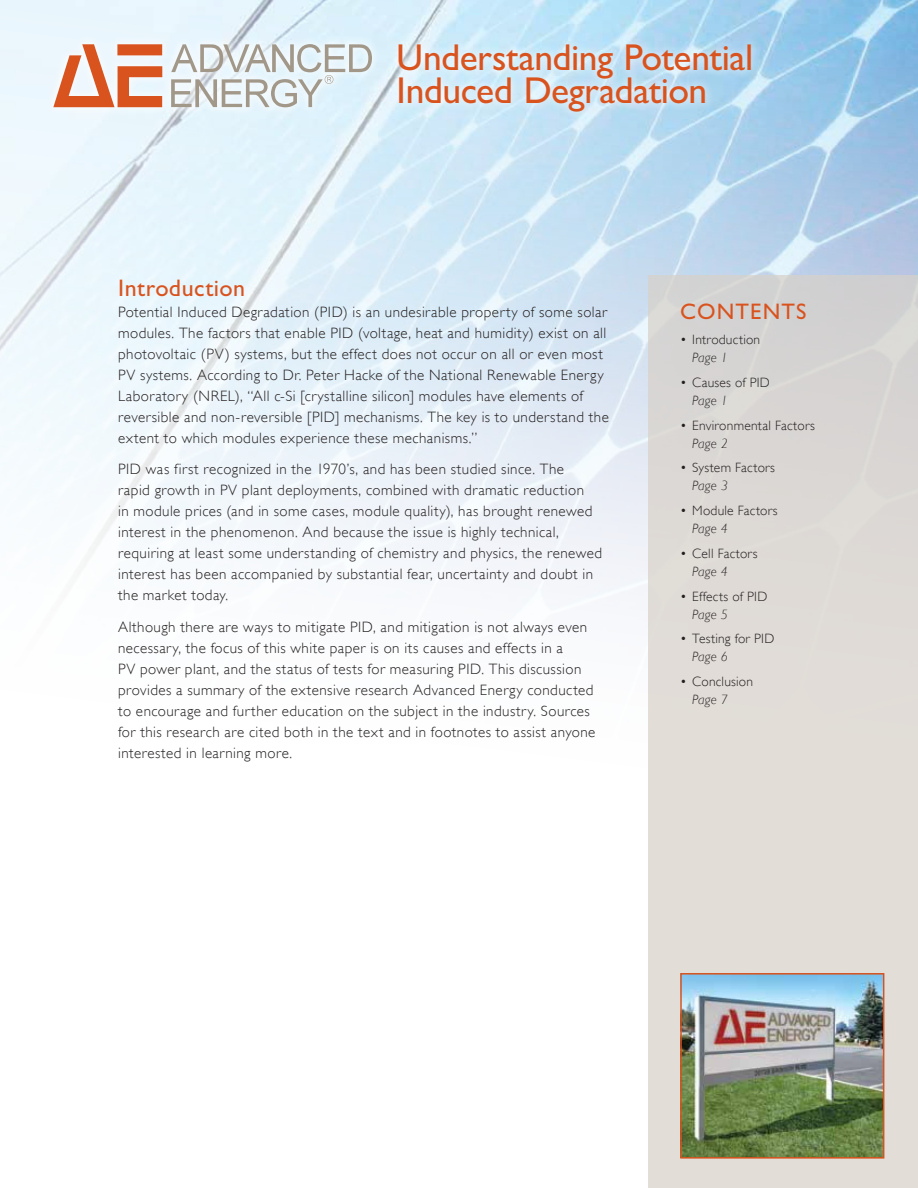
<style>
.page{position:relative;width:918px;height:1188px;background:#fff}
.page>*{position:absolute;margin:0;border:0;box-sizing:border-box;transform-origin:0 0}
.t1{font:37.5px/33px "M Gill Sans";letter-spacing:-.01em;color:#d9531e}
.t2{font:24px "M Gill Sans";letter-spacing:.02em;color:#d9531e}
.t3{font:22.5px "M Gill Sans";letter-spacing:.05em;color:#d9531e}
.t4{font:300 15px/21px "Gill Sans";letter-spacing:.03em;color:#231f20}
.t5{font:300 13.5px "Gill Sans";letter-spacing:.015em;color:#231f20}
.t6{font:italic 300 13.5px "Gill Sans";letter-spacing:.005em;color:#231f20}
</style>
<div class="page">
<img style="left:0;top:0;width:918px;height:604px">
<div style="left:648px;top:275px;width:270px;height:913px;background:linear-gradient(to right,#dfdbd6,#ded9d5)"></div>
<div style="left:389px;top:35px;width:372px;height:86px;background:#fff;opacity:.75"></div>
<img style="left:683px;top:976px;width:198px;height:180px">
<div style="left:680px;top:973px;width:204px;height:186px;border:2px solid #d9531e"></div>
<div style="left:44px;top:34px;width:337px;height:83px;background:#fff;opacity:.75"></div>
<svg style="left:171px;top:44px;width:201px;height:63px;background:#d4dada"></svg>
<svg style="left:53px;top:44px;width:109px;height:63px"></svg>
<h1 class="t1" style="left:397px;top:41px;width:358px">Understanding Potential<br>Induced Degradation</h1>
<h2 class="t2" style="left:118px;top:274px;width:129px">Introduction</h2>
<p class="t4" style="left:118px;top:301px;width:492px">Potential Induced Degradation (PID) is an undesirable property of some solar modules. The factors that enable PID (voltage, heat and humidity) exist on all photovoltaic (PV) systems, but the effect does not occur on all or even most PV systems. According to Dr. Peter Hacke of the National Renewable Energy Laboratory (NREL), “All c-Si [crystalline silicon] modules have elements of reversible and non-reversible [PID] mechanisms. The key is to understand the extent to which modules experience these mechanisms.”</p>
<p class="t4" style="left:118px;top:459px;width:485px">PID was first recognized in the 1970’s, and has been studied since. The<br>rapid growth in PV plant deployments, combined with dramatic reduction<br>in module prices (and in some cases, module quality), has brought renewed interest in the phenomenon. And because the issue is highly technical, requiring at least some understanding of chemistry and physics, the renewed interest has been accompanied by substantial fear, uncertainty and doubt in the market today.</p>
<p class="t4" style="left:118px;top:617px;width:479px">Although there are ways to mitigate PID, and mitigation is not always even necessary, the focus of this white paper is on its causes and effects in a<br>PV power plant, and the status of tests for measuring PID. This discussion provides a summary of the extensive research Advanced Energy conducted to encourage and further education on the subject in the industry. Sources for this research are cited both in the text and in footnotes to assist anyone interested in learning more.</p>
<h3 class="t3" style="left:680px;top:300px;width:128px">CONTENTS</h3>
<p class="t5" style="left:680px;top:332px;width:81px">• Introduction</p>
<p class="t6" style="left:692px;top:350px;width:37px">Page 1</p>
<p class="t5" style="left:680px;top:375px;width:91px">• Causes of PID</p>
<p class="t6" style="left:692px;top:393px;width:37px">Page 1</p>
<p class="t5" style="left:680px;top:417px;width:136px">• Environmental Factors</p>
<p class="t6" style="left:692px;top:436px;width:37px">Page 2</p>
<p class="t5" style="left:680px;top:460px;width:96px">• System Factors</p>
<p class="t6" style="left:692px;top:478px;width:37px">Page 3</p>
<p class="t5" style="left:680px;top:503px;width:99px">• Module Factors</p>
<p class="t6" style="left:692px;top:521px;width:37px">Page 4</p>
<p class="t5" style="left:680px;top:546px;width:79px">• Cell Factors</p>
<p class="t6" style="left:692px;top:564px;width:37px">Page 4</p>
<p class="t5" style="left:680px;top:588px;width:89px">• Effects of PID</p>
<p class="t6" style="left:692px;top:607px;width:37px">Page 5</p>
<p class="t5" style="left:680px;top:631px;width:96px">• Testing for PID</p>
<p class="t6" style="left:692px;top:649px;width:37px">Page 6</p>
<p class="t5" style="left:680px;top:674px;width:74px">• Conclusion</p>
<p class="t6" style="left:692px;top:692px;width:37px">Page 7</p>
</div>
